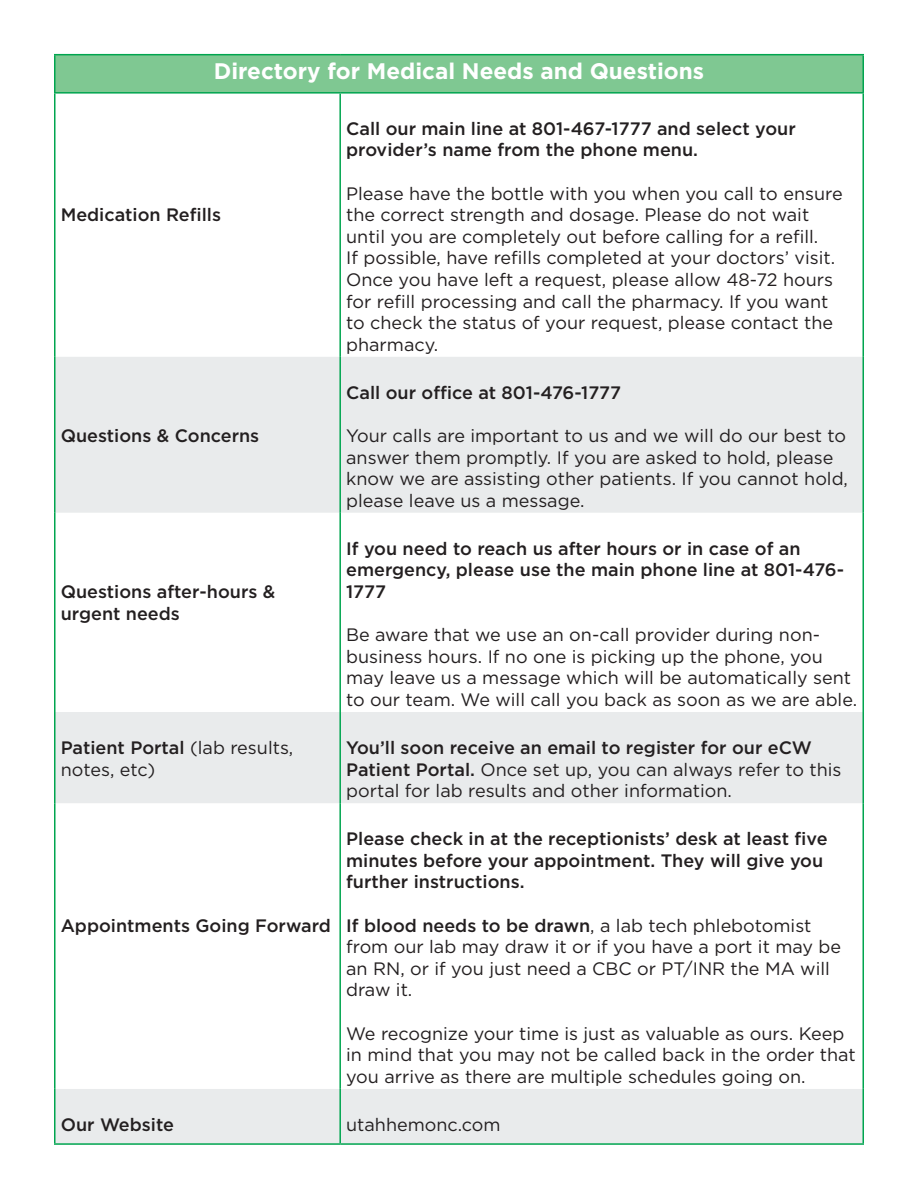
<style>
.page{position:relative;width:918px;height:1188px;background:#fff}
.page>*{position:absolute;margin:0;border:0;box-sizing:border-box;transform-origin:0 0}
.t1{font:700 22.5px "Gotham";color:#fff}
.t2{font:18px/21.6px "Gotham";color:#231f20}
.t3{font:500 18px/21.6px "Gotham";color:#231f20}
.s1{font-weight:500}
</style>
<div class="page">
<div style="left:55px;top:55px;width:808px;height:38px;background:#7fc892"></div>
<div style="left:56px;top:357px;width:806px;height:786px;background:#e9ebec"></div>
<svg style="left:56px;top:513px;width:806px;height:576px"></svg>
<div style="left:56px;top:712px;width:806px;height:91px;background:#e9ebec"></div>
<hr style="left:54px;top:92px;width:286px;height:2px;background:#00a54f">
<hr style="left:340px;top:92px;width:524px;height:2px;background:#00a54f">
<hr style="left:862px;top:94px;width:2px;height:263px;background:#00a54f">
<hr style="left:862px;top:357px;width:2px;height:156px;background:#00a54f">
<hr style="left:862px;top:513px;width:2px;height:199px;background:#00a54f">
<hr style="left:862px;top:712px;width:2px;height:91px;background:#00a54f">
<hr style="left:862px;top:803px;width:2px;height:286px;background:#00a54f">
<hr style="left:862px;top:1089px;width:2px;height:54px;background:#00a54f">
<hr style="left:340px;top:1143px;width:524px;height:2px;background:#00a54f">
<hr style="left:54px;top:54px;width:286px;height:1px;background:#00a54f">
<hr style="left:54px;top:55px;width:2px;height:37px;background:#00a54f">
<hr style="left:340px;top:54px;width:524px;height:1px;background:#00a54f">
<hr style="left:862px;top:55px;width:2px;height:37px;background:#00a54f">
<hr style="left:54px;top:94px;width:2px;height:263px;background:#00a54f">
<hr style="left:339px;top:94px;width:2px;height:263px;background:#00a54f">
<hr style="left:54px;top:357px;width:2px;height:156px;background:#00a54f">
<hr style="left:339px;top:357px;width:2px;height:156px;background:#00a54f">
<hr style="left:54px;top:513px;width:2px;height:199px;background:#00a54f">
<hr style="left:339px;top:513px;width:2px;height:199px;background:#00a54f">
<hr style="left:54px;top:712px;width:2px;height:91px;background:#00a54f">
<hr style="left:339px;top:712px;width:2px;height:91px;background:#00a54f">
<hr style="left:54px;top:803px;width:2px;height:286px;background:#00a54f">
<hr style="left:339px;top:803px;width:2px;height:286px;background:#00a54f">
<hr style="left:54px;top:1089px;width:2px;height:54px;background:#00a54f">
<hr style="left:339px;top:1089px;width:2px;height:54px;background:#00a54f">
<hr style="left:54px;top:1143px;width:286px;height:2px;background:#00a54f">
<p class="t1" style="left:214px;top:56px;width:492px">Directory for Medical Needs and Questions</p>
<p class="t3" style="left:61px;top:204px;width:162px">Medication Refills</p>
<p class="t3" style="left:61px;top:425px;width:200px">Questions &amp; Concerns</p>
<p class="t3" style="left:61px;top:581px;width:216px">Questions after-hours &amp; urgent needs</p>
<p class="t3" style="left:346px;top:117px;width:451px">Call our main line at 801-467-1777 and select your provider’s name from the phone menu.</p>
<p class="t2" style="left:346px;top:182px;width:498px">Please have the bottle with you when you call to ensure the correct strength and dosage. Please do not wait until you are completely out before calling for a refill.<br>If possible, have refills completed at your doctors’ visit.<br>Once you have left a request, please allow 48-72 hours for refill processing and call the pharmacy. If you want to check the status of your request, please contact the pharmacy.</p>
<p class="t3" style="left:346px;top:381px;width:277px">Call our office at 801-476-1777</p>
<p class="t2" style="left:346px;top:424px;width:503px">Your calls are important to us and we will do our best to answer them promptly. If you are asked to hold, please know we are assisting other patients. If you cannot hold, please leave us a message.</p>
<p class="t3" style="left:346px;top:537px;width:499px">If you need to reach us after hours or in case of an emergency, please use the main phone line at 801-476-<br>1777</p>
<p class="t2" style="left:346px;top:624px;width:513px">Be aware that we use an on-call provider during non&shy;business hours. If no one is picking up the phone, you may leave us a message which will be automatically sent to our team. We will call you back as soon as we are able.</p>
<p class="t2" style="left:61px;top:736px;width:234px"><span class="s1">Patient Portal</span> (lab results, notes, etc)</p>
<p class="t2" style="left:346px;top:736px;width:497px"><span class="s1">You’ll soon receive an email to register for our eCW<br>Patient Portal.</span> Once set up, you can always refer to this portal for lab results and other information.</p>
<p class="t3" style="left:61px;top:914px;width:272px">Appointments Going Forward</p>
<p class="t3" style="left:346px;top:828px;width:483px">Please check in at the receptionists’ desk at least five minutes before your appointment. They will give you further instructions.</p>
<p class="t2" style="left:346px;top:914px;width:497px"><span class="s1">If blood needs to be drawn</span>, a lab tech phlebotomist from our lab may draw it or if you have a port it may be an RN, or if you just need a CBC or PT/INR the MA will draw it.</p>
<p class="t2" style="left:346px;top:1022px;width:511px">We recognize your time is just as valuable as ours. Keep in mind that you may not be called back in the order that you arrive as there are multiple schedules going on.</p>
<p class="t3" style="left:61px;top:1113px;width:115px">Our Website</p>
<p class="t2" style="left:346px;top:1113px;width:156px">utahhemonc.com</p>
</div>
